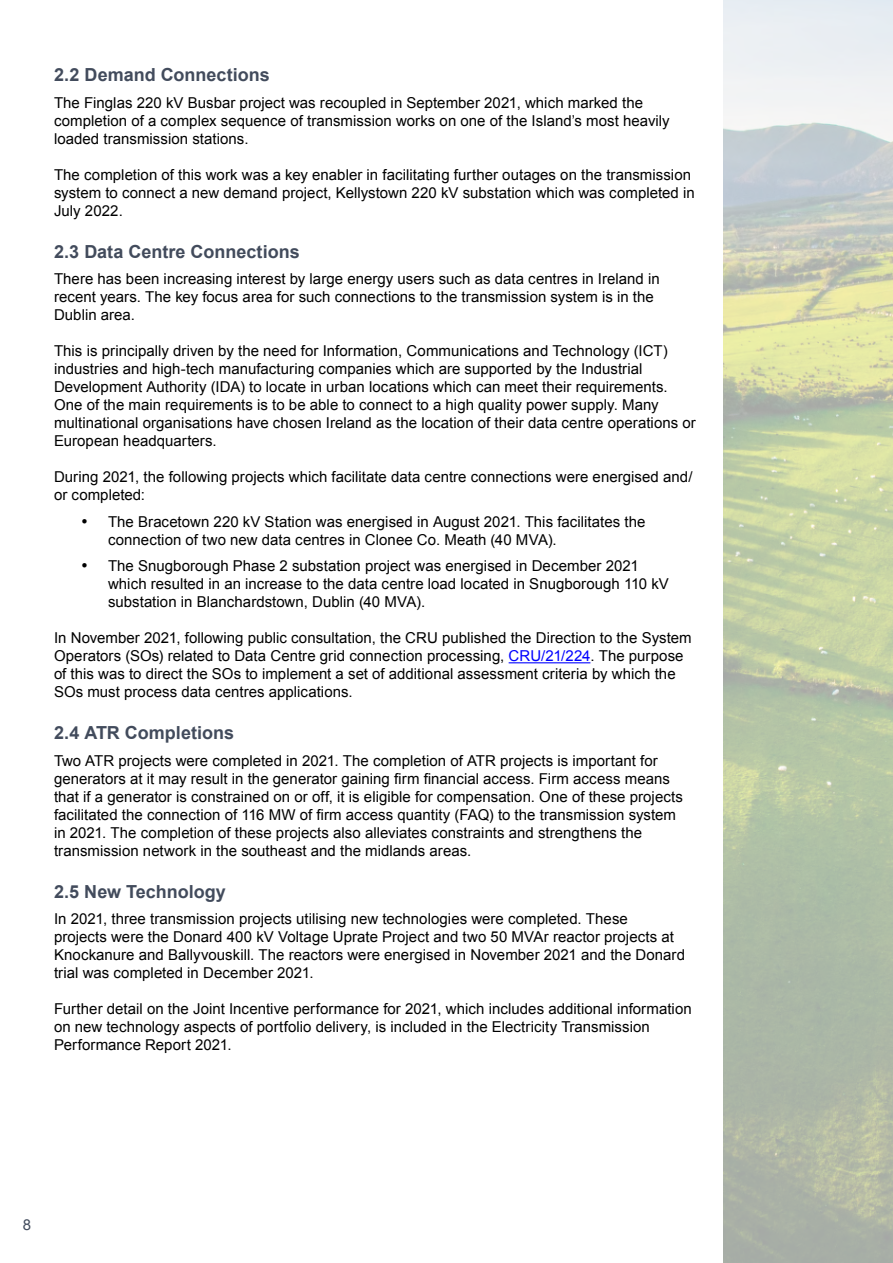
<style>
.page{position:relative;width:893px;height:1263px;background:#fff}
.page>*{position:absolute;margin:0;border:0;box-sizing:border-box;transform-origin:0 0}
.Heading_2{font:700 18px "Arial";color:#424b5c}
.Heading_2-2{font:15px/18px "Arial";letter-spacing:.005em;color:#000}
.t1{font:15px "Arial";color:#424c5d}
.s1{color:#00f}
</style>
<div class="page">
<hr style="left:509px;top:662px;width:81px;height:1px;background:#00f">
<p class="Heading_2" style="left:54px;top:63px;width:217px">2.2 Demand Connections</p>
<p class="Heading_2-2" style="left:54px;top:94px;width:617px">The Finglas 220 kV Busbar project was recoupled in September 2021, which marked the completion of a complex sequence of transmission works on one of the Island’s most heavily loaded transmission stations.</p>
<p class="Heading_2-2" style="left:54px;top:166px;width:642px">The completion of this work was a key enabler in facilitating further outages on the transmission system to connect a new demand project, Kellystown 220 kV substation which was completed in<br>July 2022.</p>
<p class="Heading_2" style="left:54px;top:239px;width:247px">2.3 Data Centre Connections</p>
<p class="Heading_2-2" style="left:54px;top:270px;width:607px">There has been increasing interest by large energy users such as data centres in Ireland in recent years. The key focus area for such connections to the transmission system is in the<br>Dublin area.</p>
<p class="Heading_2-2" style="left:54px;top:342px;width:643px">This is principally driven by the need for Information, Communications and Technology (ICT) industries and high-tech manufacturing companies which are supported by the Industrial Development Authority (IDA) to locate in urban locations which can meet their requirements.<br>One of the main requirements is to be able to connect to a high quality power supply. Many multinational organisations have chosen Ireland as the location of their data centre operations or European headquarters.</p>
<p class="Heading_2-2" style="left:54px;top:468px;width:640px">During 2021, the following projects which facilitate data centre connections were energised and/ or completed:</p>
<p class="Heading_2-2" style="left:108px;top:513px;width:539px;text-indent:-27px">• The Bracetown 220 kV Station was energised in August 2021. This facilitates the connection of two new data centres in Clonee Co. Meath (40 MVA).</p>
<p class="Heading_2-2" style="left:108px;top:557px;width:562px;text-indent:-27px">• The Snugborough Phase 2 substation project was energised in December 2021 which resulted in an increase to the data centre load located in Snugborough 110 kV substation in Blanchardstown, Dublin (40 MVA).</p>
<p class="Heading_2-2" style="left:54px;top:629px;width:639px">In November 2021, following public consultation, the CRU published the Direction to the System Operators (SOs) related to Data Centre grid connection processing, <span class="s1">CRU/21/224</span>. The purpose of this was to direct the SOs to implement a set of additional assessment criteria by which the SOs must process data centres applications.</p>
<p class="Heading_2" style="left:54px;top:721px;width:182px">2.4 ATR Completions</p>
<p class="Heading_2-2" style="left:54px;top:752px;width:630px">Two ATR projects were completed in 2021. The completion of ATR projects is important for generators at it may result in the generator gaining firm financial access. Firm access means that if a generator is constrained on or off, it is eligible for compensation. One of these projects facilitated the connection of 116 MW of firm access quantity (FAQ) to the transmission system in 2021. The completion of these projects also alleviates constraints and strengthens the transmission network in the southeast and the midlands areas.</p>
<p class="Heading_2" style="left:54px;top:879px;width:173px">2.5 New Technology</p>
<p class="Heading_2-2" style="left:54px;top:910px;width:632px">In 2021, three transmission projects utilising new technologies were completed. These<br>projects were the Donard 400 kV Voltage Uprate Project and two 50 MVAr reactor projects at Knockanure and Ballyvouskill. The reactors were energised in November 2021 and the Donard trial was completed in December 2021.</p>
<p class="Heading_2-2" style="left:54px;top:1000px;width:639px">Further detail on the Joint Incentive performance for 2021, which includes additional information on new technology aspects of portfolio delivery, is included in the Electricity Transmission<br>Performance Report 2021.</p>
<p class="t1" style="left:23px;top:1215px;width:10px">8</p>
</div>
